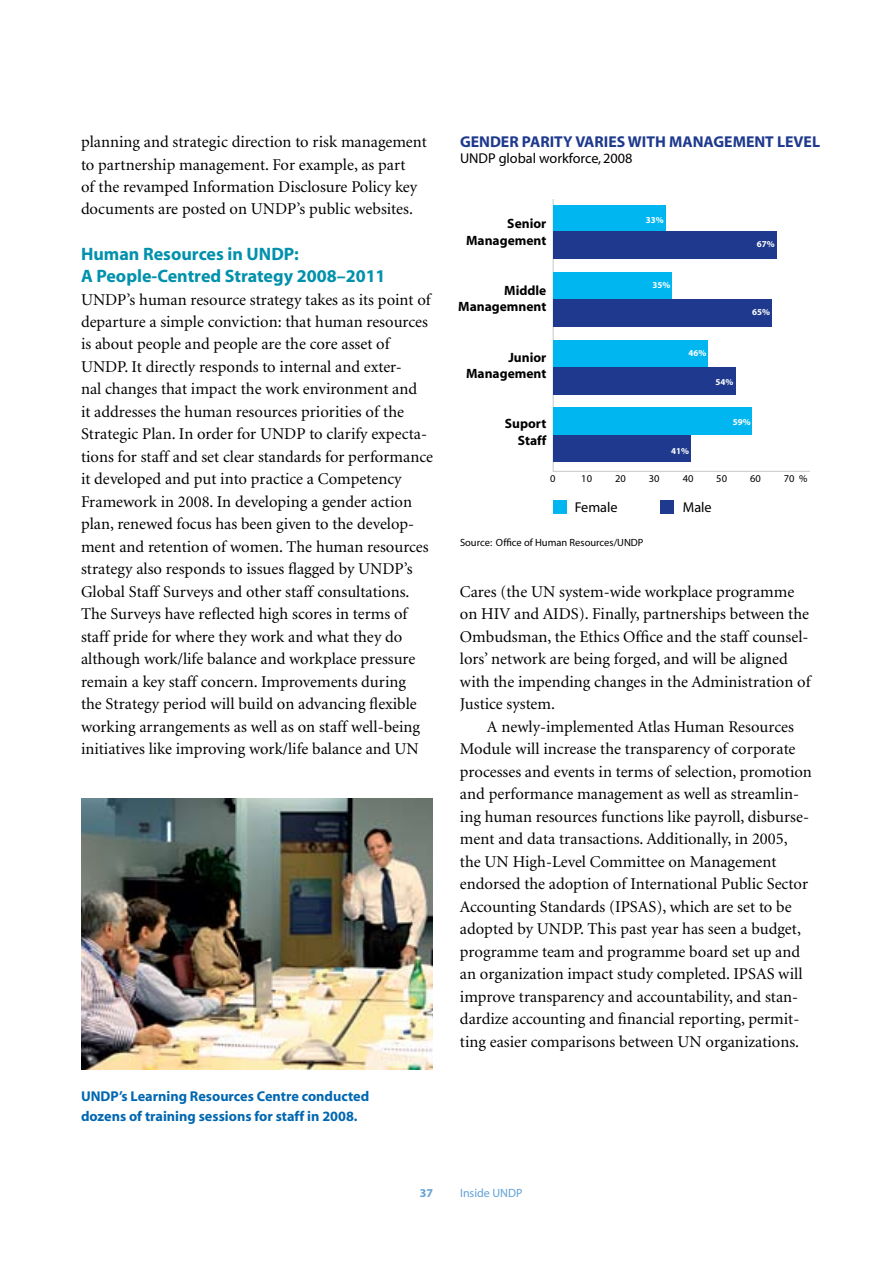
<style>
.page{position:relative;width:893px;height:1263px;background:#fff}
.page>*{position:absolute;margin:0;border:0;box-sizing:border-box;transform-origin:0 0}
.t1{font:700 18px/22.5px "Myriad";color:#0091ac}
.t2{font:16.5px/22.5px "Minion";color:#000}
.t3{font:700 15.75px "Myriad";color:#1e398d}
.t4{font:700 14.25px/19.5px "Myriad";color:#0067b1}
.t5{font:14.25px "Myriad";color:#000}
.t6{font:700 13.5px/16.5px "Myriad";color:#000;text-align:right}
.t7{font:12px "Myriad";color:#62a1d7}
.t8{font:700 12px "Myriad";color:#62a1d7}
.t9{font:10.5px "Myriad";color:#000}
.t10{font:700 10.5px/13.5px "Myriad";color:#000;text-align:right}
.t11{font:700 9px "Myriad";color:#fff}
</style>
<div class="page">
<img style="left:81px;top:798px;width:352px;height:271px">
<svg style="left:553px;top:199px;width:257px;height:273px"></svg>
<div style="left:553px;top:435px;width:138px;height:27px;background:#1e398d"></div>
<div style="left:553px;top:205px;width:112px;height:27px;background:#00b6f1"></div>
<div style="left:553px;top:273px;width:119px;height:27px;background:#00b6f1"></div>
<div style="left:553px;top:300px;width:219px;height:27px;background:#1e398d"></div>
<div style="left:553px;top:340px;width:154px;height:27px;background:#00b6f1"></div>
<div style="left:553px;top:367px;width:182px;height:27px;background:#1e398d"></div>
<div style="left:553px;top:408px;width:199px;height:27px;background:#00b6f1"></div>
<div style="left:553px;top:232px;width:223px;height:27px;background:#1e398d"></div>
<div style="left:661px;top:500px;width:13px;height:14px;background:#1e398d"></div>
<div style="left:553px;top:500px;width:14px;height:14px;background:#00b6f1"></div>
<p class="t2" style="left:81px;top:131px;width:347px">planning and strategic direction to risk management to partnership management. For example, as part<br>of the revamped Information Disclosure Policy key documents are posted on UNDP’s public websites.</p>
<p class="t1" style="left:81px;top:243px;width:306px">Human Resources in UNDP:<br>A People-Centred Strategy 2008–2011</p>
<p class="t2" style="left:81px;top:289px;width:353px">UNDP’s human resource strategy takes as its point of departure a simple conviction: that human resources is about people and people are the core asset of UNDP. It directly responds to internal and exter-<br>nal changes that impact the work environment and<br>it addresses the human resources priorities of the Strategic Plan. In order for UNDP to clarify expecta&shy;tions for staff and set clear standards for performance it developed and put into practice a Competency Framework in 2008. In developing a gender action plan, renewed focus has been given to the develop&shy;ment and retention of women. The human resources strategy also responds to issues flagged by UNDP’s Global Staff Surveys and other staff consultations.<br>The Surveys have reflected high scores in terms of staff pride for where they work and what they do although work/life balance and workplace pressure remain a key staff concern. Improvements during<br>the Strategy period will build on advancing flexible working arrangements as well as on staff well-being initiatives like improving work/life balance and UN</p>
<p class="t4" style="left:81px;top:1087px;width:290px">UNDP’s Learning Resources Centre conducted dozens of training sessions for staff in 2008.</p>
<p class="t3" style="left:460px;top:133px;width:221px">Gender parity varies with manag</p>
<p class="t3" style="left:724px;top:133px;width:97px">ement level</p>
<p class="t5" style="left:460px;top:151px;width:174px">UNDP global workforce, 2008</p>
<p class="t6" style="left:466px;top:216px;width:82px">Senior<br>Management</p>
<p class="t6" style="left:458px;top:282px;width:90px">Middle<br>Managemnent</p>
<p class="t6" style="left:466px;top:349px;width:82px">Junior<br>Management</p>
<p class="t6" style="left:505px;top:416px;width:43px">Suport<br>Staff</p>
<p class="t10" style="left:464px;top:218px;width:64px">Senior<br>Management</p>
<p class="t10" style="left:497px;top:299px;width:31px">Junior</p>
<p class="t10" style="left:504px;top:353px;width:24px">Staff</p>
<p class="t11" style="left:646px;top:215px;width:19px">33%</p>
<p class="t11" style="left:652px;top:280px;width:19px">35%</p>
<p class="t11" style="left:757px;top:240px;width:19px">67%</p>
<p class="t11" style="left:752px;top:308px;width:19px">65%</p>
<p class="t11" style="left:688px;top:348px;width:19px">46%</p>
<p class="t11" style="left:715px;top:377px;width:19px">54%</p>
<p class="t11" style="left:733px;top:418px;width:19px">59%</p>
<p class="t11" style="left:671px;top:446px;width:19px">41%</p>
<p class="t9" style="left:550px;top:473px;width:7px">0</p>
<p class="t9" style="left:581px;top:473px;width:12px">10</p>
<p class="t9" style="left:615px;top:473px;width:12px">20</p>
<p class="t9" style="left:649px;top:473px;width:12px">30</p>
<p class="t9" style="left:683px;top:473px;width:12px">40</p>
<p class="t9" style="left:716px;top:473px;width:12px">50</p>
<p class="t9" style="left:750px;top:473px;width:12px">60</p>
<p class="t9" style="left:784px;top:473px;width:25px">70 %</p>
<p class="t5" style="left:575px;top:500px;width:44px">Female</p>
<p class="t5" style="left:683px;top:500px;width:30px">Male</p>
<p class="t9" style="left:460px;top:538px;width:185px">Source: Office of Human Resources/UNDP</p>
<p class="t2" style="left:460px;top:581px;width:352px">Cares (the UN system-wide workplace programme on HIV and AIDS). Finally, partnerships between the Ombudsman, the Ethics Office and the staff counsel&shy;lors’ network are being forged, and will be aligned with the impending changes in the Administration of Justice system.</p>
<p class="t2" style="left:460px;top:716px;width:353px;text-indent:27px">A newly-implemented Atlas Human Resources Module will increase the transparency of corporate processes and events in terms of selection, promotion and performance management as well as streamlin&shy;ing human resources functions like payroll, disburse&shy;ment and data transactions. Additionally, in 2005, the UN High-Level Committee on Management endorsed the adoption of International Public Sector Accounting Standards (IPSAS), which are set to be adopted by UNDP. This past year has seen a budget, programme team and programme board set up and an organization impact study completed. IPSAS will improve transparency and accountability, and stan&shy;dardize accounting and financial reporting, permit&shy;ting easier comparisons between UN organizations.</p>
<p class="t8" style="left:420px;top:1187px;width:15px">37</p>
<p class="t7" style="left:460px;top:1187px;width:64px">Inside UNDP</p>
</div>
